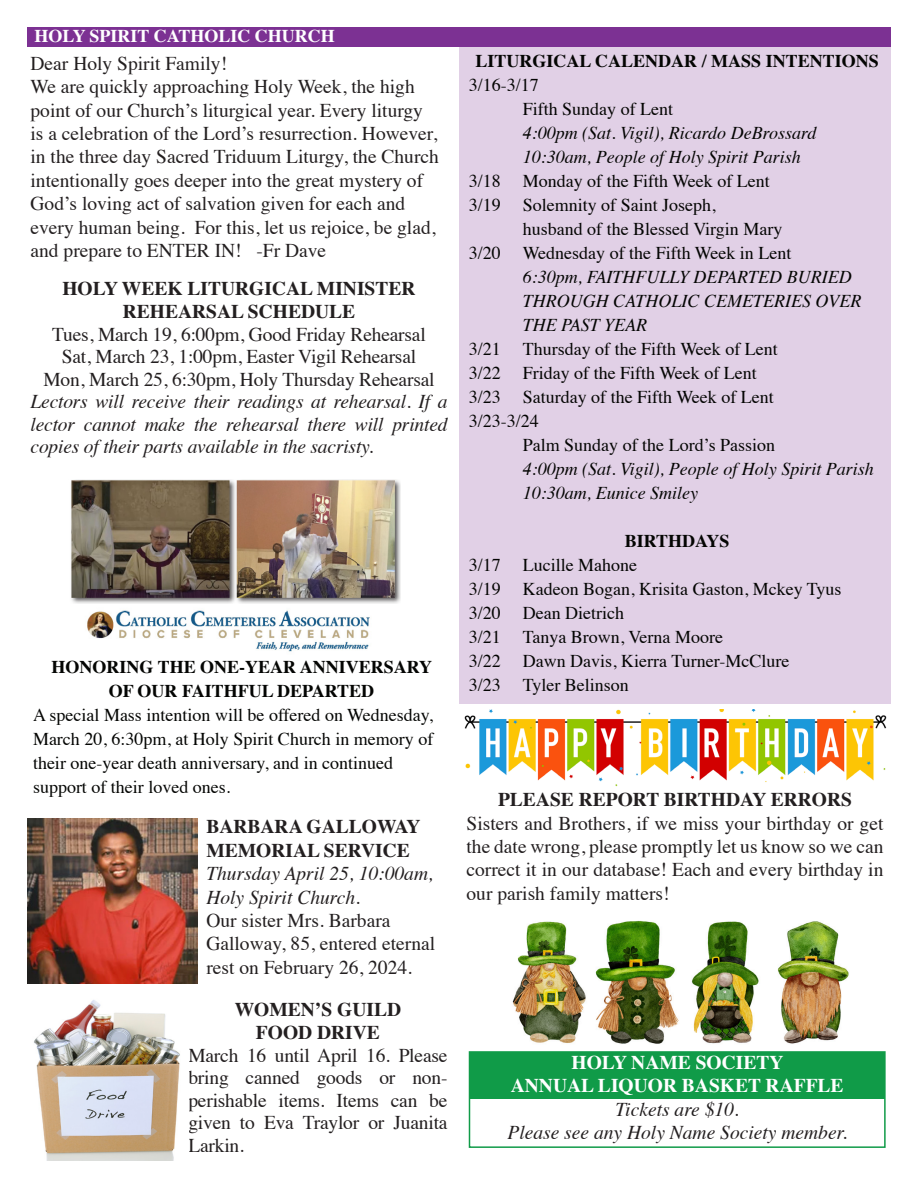
<style>
.page{position:relative;width:918px;height:1188px;background:#fff}
.page>*{position:absolute;margin:0;border:0;box-sizing:border-box;transform-origin:0 0}
.t1{font:19.5px/23.4px "Times";color:#231f20;text-align:justify}
.t2{font:italic 19.5px/22.5px "Times";color:#231f20;text-align:justify}
.t3{font:700 19.5px/23.4px "Times";color:#231f20}
.t4{font:700 19.5px "Times";color:#fff}
.t5{font:18px/24px "Times";color:#040503;text-align:justify}
.t6{font:italic 18px/24px "Times";color:#040503}
.t7{font:700 18px "Times";color:#040503}
.t8{font:700 18px "Times";color:#fff}
.s1{font-style:normal}
</style>
<div class="page">
<img style="left:512px;top:920px;width:337px;height:124px">
<img style="left:464px;top:709px;width:423px;height:78px">
<div style="left:470px;top:1052px;width:415px;height:46px;background:#109b48"></div>
<div style="left:459px;top:46px;width:432px;height:658px;background:#e1d0e6"></div>
<div style="left:27px;top:27px;width:864px;height:19px;background:#7c3193"></div>
<div style="left:469px;top:1051px;width:417px;height:97px;border:2px solid #109b48"></div>
<img style="left:34px;top:1000px;width:146px;height:161px">
<img style="left:28px;top:819px;width:170px;height:165px">
<img style="left:71px;top:480px;width:329px;height:124px">
<img style="left:87px;top:610px;width:283px;height:42px">
<p class="t8" style="left:34px;top:19px;width:302px">HOLY SPIRIT CATHOLIC CHURCH</p>
<p class="t1" style="left:31px;top:50px;width:198px">Dear Holy Spirit Family!</p>
<p class="t1" style="left:31px;top:73px;width:410px;text-align:left">We are quickly approaching Holy Week, the high point of our Church’s liturgical year. Every liturgy is a celebration of the Lord’s resurrection. However, in the three day Sacred Triduum Liturgy, the Church intentionally goes deeper into the great mystery of God’s loving act of salvation given for each and every human being. For this, let us rejoice, be glad, and prepare to ENTER IN! -Fr Dave</p>
<p class="t3" style="left:62px;top:275px;width:355px">HOLY WEEK LITURGICAL MINISTER</p>
<p class="t3" style="left:123px;top:298px;width:234px">REHEARSAL SCHEDULE</p>
<p class="t1" style="left:52px;top:321px;width:375px">Tues, March 19, 6:00pm, Good Friday Rehearsal</p>
<p class="t1" style="left:62px;top:343px;width:356px">Sat, March 23, 1:00pm, Easter Vigil Rehearsal</p>
<p class="t1" style="left:43px;top:366px;width:393px">Mon, March 25, 6:30pm, Holy Thursday Rehearsal</p>
<p class="t2" style="left:31px;top:389px;width:418px">Lectors will receive their readings at rehearsal. If a lector cannot make the rehearsal there will printed copies of their parts available in the sacristy.</p>
<p class="t7" style="left:51px;top:650px;width:382px">HONORING THE ONE-YEAR ANNIVERSARY</p>
<p class="t7" style="left:109px;top:674px;width:267px">OF OUR FAITHFUL DEPARTED</p>
<p class="t5" style="left:33px;top:702px;width:402px">A special Mass intention will be offered on Wednesday, March 20, 6:30pm, at Holy Spirit Church in memory of their one-year death anniversary, and in continued</p>
<p class="t5" style="left:33px;top:774px;width:199px">support of their loved ones.</p>
<p class="t3" style="left:206px;top:813px;width:216px">BARBARA GALLOWAY<br>MEMORIAL SERVICE</p>
<p class="t2" style="left:206px;top:861px;width:228px;line-height:23.4px">Thursday April 25, 10:00am,<br>Holy Spirit Church.</p>
<p class="t1" style="left:206px;top:907px;width:230px;text-align:left">Our sister Mrs. Barbara<br>Galloway, 85, entered eternal rest on February 26, 2024.</p>
<p class="t3" style="left:235px;top:995px;width:168px">WOMEN’S GUILD</p>
<p class="t3" style="left:256px;top:1019px;width:126px">FOOD DRIVE</p>
<p class="t1" style="left:188px;top:1042px;width:261px;line-height:22.5px">March 16 until April 16. Please bring canned goods or non&shy;perishable items. Items can be given to Eva Traylor or Juanita Larkin.</p>
<p class="t7" style="left:476px;top:44px;width:405px">LITURGICAL CALENDAR / MASS INTENTIONS</p>
<p class="t5" style="left:469px;top:72px;width:72px">3/16-3/17</p>
<p class="t6" style="left:523px;top:96px;width:295px"><span class="s1">Fifth Sunday of Lent<br></span>4:00pm (Sat. Vigil), Ricardo DeBrossard<br>10:30am, People of Holy Spirit Parish</p>
<p class="t5" style="left:469px;top:168px;width:303px">3/18 Monday of the Fifth Week of Lent</p>
<p class="t5" style="left:469px;top:192px;width:249px">3/19 Solemnity of Saint Joseph,</p>
<p class="t5" style="left:523px;top:216px;width:261px">husband of the Blessed Virgin Mary</p>
<p class="t5" style="left:469px;top:240px;width:324px">3/20 Wednesday of the Fifth Week in Lent</p>
<p class="t6" style="left:523px;top:264px;width:340px">6:30pm, FAITHFULLY DEPARTED BURIED<br>THROUGH CATHOLIC CEMETERIES OVER<br>THE PAST YEAR</p>
<p class="t5" style="left:469px;top:336px;width:311px">3/21 Thursday of the Fifth Week of Lent</p>
<p class="t5" style="left:469px;top:360px;width:290px">3/22 Friday of the Fifth Week of Lent</p>
<p class="t5" style="left:469px;top:384px;width:307px">3/23 Saturday of the Fifth Week of Lent</p>
<p class="t5" style="left:469px;top:408px;width:72px">3/23-3/24</p>
<p class="t6" style="left:523px;top:432px;width:353px"><span class="s1">Palm Sunday of the Lord’s Passion<br></span>4:00pm (Sat. Vigil), People of Holy Spirit Parish<br>10:30am, Eunice Smiley</p>
<p class="t7" style="left:625px;top:524px;width:106px">BIRTHDAYS</p>
<p class="t5" style="left:469px;top:552px;width:170px">3/17 Lucille Mahone</p>
<p class="t5" style="left:469px;top:576px;width:374px">3/19 Kadeon Bogan, Krisita Gaston, Mckey Tyus</p>
<p class="t5" style="left:469px;top:600px;width:157px">3/20 Dean Dietrich</p>
<p class="t5" style="left:469px;top:624px;width:256px">3/21 Tanya Brown, Verna Moore</p>
<p class="t5" style="left:469px;top:648px;width:322px">3/22 Dawn Davis, Kierra Turner-McClure</p>
<p class="t5" style="left:469px;top:672px;width:162px">3/23 Tyler Belinson</p>
<p class="t3" style="left:498px;top:786px;width:355px">PLEASE REPORT BIRTHDAY ERRORS</p>
<p class="t1" style="left:467px;top:810px;width:418px">Sisters and Brothers, if we miss your birthday or get the date wrong, please promptly let us know so we can correct it in our database! Each and every birthday in our parish family matters!</p>
<p class="t4" style="left:572px;top:1044px;width:214px">HOLY NAME SOCIETY</p>
<p class="t4" style="left:511px;top:1067px;width:334px">ANNUAL LIQUOR BASKET RAFFLE</p>
<p class="t2" style="left:616px;top:1097px;width:125px">Tickets are $10.</p>
<p class="t2" style="left:507px;top:1120px;width:341px">Please see any Holy Name Society member.</p>
</div>
